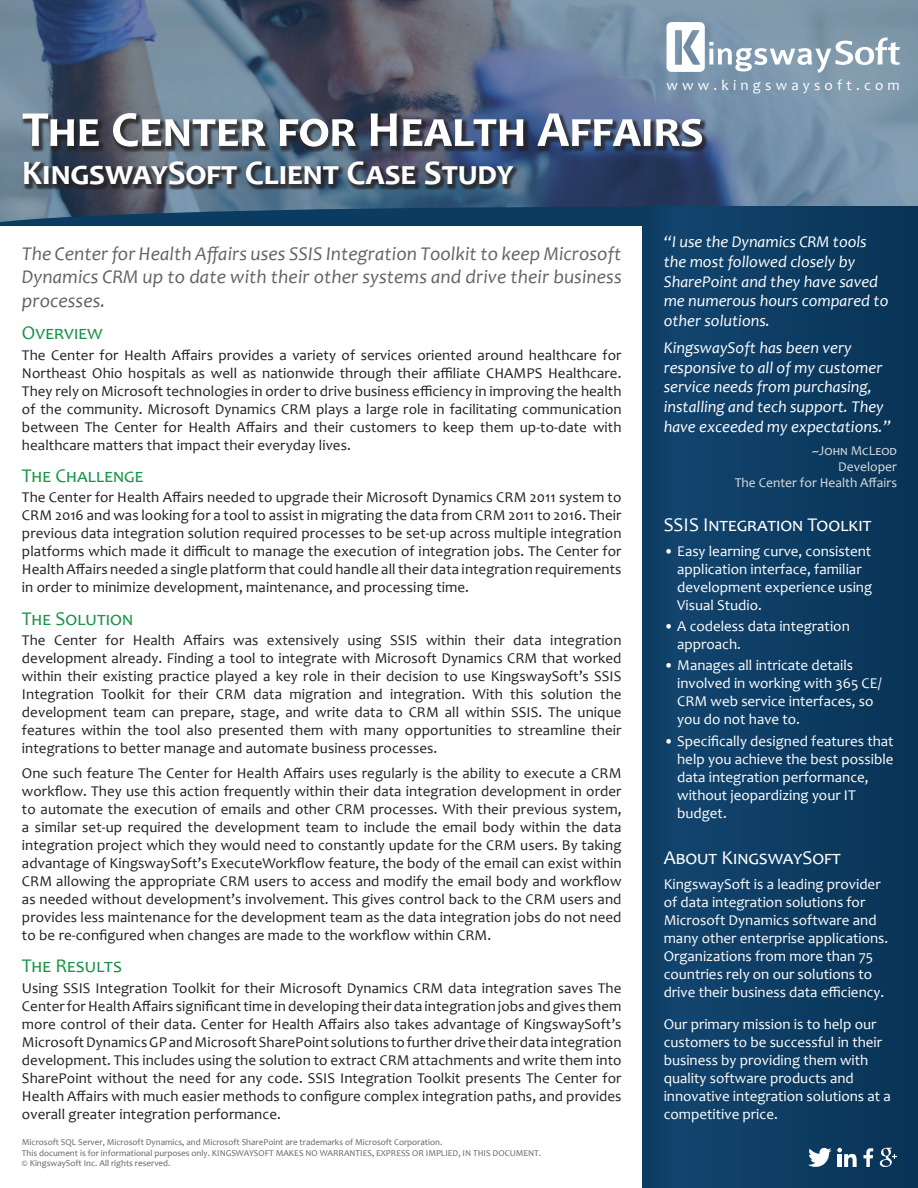
<style>
.page{position:relative;width:918px;height:1188px;background:#fff}
.page>*{position:absolute;margin:0;border:0;box-sizing:border-box;transform-origin:0 0}
.t1{font:700 51px "Candara";color:#fff}
.t2{font:700 34.5px "Candara";color:#fff}
.t3{font:italic 19.5px/23.4px "Candara";letter-spacing:.005em;color:#636366;text-align:justify}
.t4{font:19.5px "Candara";letter-spacing:.005em;color:#199346}
.t5{font:19.5px "Candara";color:#fff}
.t6{font:italic 16.5px/19.8px "Candara";color:#fff}
.t7{font:15px/18px "Candara";letter-spacing:.005em;color:#231f20;text-align:justify}
.t8{font:15px/18px "Candara";color:#fff}
.t9{font:15px "Candara";letter-spacing:.28em;color:#fff}
.t10{font:13.5px/16.2px "Candara";color:#dcdddf;text-align:right}
.t11{font:9px "Candara";color:#636366}
</style>
<div class="page">
<img style="left:0;top:0;width:918px;height:207px">
<svg style="left:0;top:207px;width:643px;height:19px;background:#1a4567"></svg>
<div style="left:643px;top:207px;width:275px;height:981px;background:#0c3d63"></div>
<div style="left:23px;top:160px;width:496px;height:30px;background:#231f20;opacity:.75"></div>
<svg style="left:667px;top:22px;width:233px;height:51px"></svg>
<svg style="left:863px;top:1148px;width:10px;height:19px"></svg>
<svg style="left:879px;top:1148px;width:18px;height:19px"></svg>
<svg style="left:808px;top:1147px;width:49px;height:20px"></svg>
<div style="left:21px;top:112px;width:687px;height:40px;background:#231f20;opacity:.75"></div>
<p class="t9" style="left:667px;top:75px;width:235px">www.kingswaysoft.com</p>
<p class="t1" style="left:22px;top:97px;width:683px">The Center for Health Affairs</p>
<p class="t2" style="left:22px;top:152px;width:493px">KingswaySoft Client Case Study</p>
<p class="t3" style="left:22px;top:242px;width:601px">The Center for Health Affairs uses SSIS Integration Toolkit to keep Microsoft Dynamics CRM up to date with their other systems and drive their business processes.</p>
<p class="t4" style="left:22px;top:321px;width:82px">Overview</p>
<p class="t7" style="left:22px;top:346px;width:601px">The Center for Health Affairs provides a variety of services oriented around healthcare for Northeast Ohio hospitals as well as nationwide through their affiliate CHAMPS Healthcare.<br>They rely on Microsoft technologies in order to drive business efficiency in improving the health of the community. Microsoft Dynamics CRM plays a large role in facilitating communication between The Center for Health Affairs and their customers to keep them up-to-date with healthcare matters that impact their everyday lives.</p>
<p class="t4" style="left:22px;top:463px;width:123px">The Challenge</p>
<p class="t7" style="left:22px;top:488px;width:601px">The Center for Health Affairs needed to upgrade their Microsoft Dynamics CRM 2011 system to CRM 2016 and was looking for a tool to assist in migrating the data from CRM 2011 to 2016. Their previous data integration solution required processes to be set-up across multiple integration platforms which made it difficult to manage the execution of integration jobs. The Center for Health Affairs needed a single platform that could handle all their data integration requirements in order to minimize development, maintenance, and processing time.</p>
<p class="t4" style="left:22px;top:606px;width:113px">The Solution</p>
<p class="t7" style="left:22px;top:631px;width:601px">The Center for Health Affairs was extensively using SSIS within their data integration development already. Finding a tool to integrate with Microsoft Dynamics CRM that worked within their existing practice played a key role in their decision to use KingswaySoft’s SSIS Integration Toolkit for their CRM data migration and integration. With this solution the development team can prepare, stage, and write data to CRM all within SSIS. The unique features within the tool also presented them with many opportunities to streamline their integrations to better manage and automate business processes.</p>
<p class="t7" style="left:22px;top:764px;width:601px">One such feature The Center for Health Affairs uses regularly is the ability to execute a CRM workflow. They use this action frequently within their data integration development in order to automate the execution of emails and other CRM processes. With their previous system, a similar set-up required the development team to include the email body within the data integration project which they would need to constantly update for the CRM users. By taking advantage of KingswaySoft’s ExecuteWorkflow feature, the body of the email can exist within CRM allowing the appropriate CRM users to access and modify the email body and workflow as needed without development’s involvement. This gives control back to the CRM users and provides less maintenance for the development team as the data integration jobs do not need to be re-configured when changes are made to the workflow within CRM.</p>
<p class="t4" style="left:22px;top:954px;width:101px">The Results</p>
<p class="t7" style="left:22px;top:979px;width:601px">Using SSIS Integration Toolkit for their Microsoft Dynamics CRM data integration saves The Center for Health Affairs significant time in developing their data integration jobs and gives them more control of their data. Center for Health Affairs also takes advantage of KingswaySoft’s Microsoft Dynamics GP and Microsoft SharePoint solutions to further drive their data integration development. This includes using the solution to extract CRM attachments and write them into SharePoint without the need for any code. SSIS Integration Toolkit presents The Center for Health Affairs with much easier methods to configure complex integration paths, and provides overall greater integration performance.</p>
<p class="t11" style="left:22px;top:1137px;width:422px">Microsoft SQL Server, Microsoft Dynamics, and Microsoft SharePoint are trademarks of Microsoft Corporation.</p>
<p class="t11" style="left:22px;top:1147px;width:521px">This document is for informational purposes only. KINGSWAYSOFT MAKES NO WARRANTIES, EXPRESS OR IMPLIED, IN THIS DOCUMENT.</p>
<p class="t11" style="left:22px;top:1158px;width:150px">© KingswaySoft Inc. All rights reserved.</p>
<p class="t6" style="left:664px;top:232px;width:226px">“I use the Dynamics CRM tools the most followed closely by<br>SharePoint and they have saved me numerous hours compared to other solutions.</p>
<p class="t6" style="left:664px;top:337px;width:229px">KingswaySoft has been very responsive to all of my customer service needs from purchasing, installing and tech support. They have exceeded my expectations.”</p>
<p class="t10" style="left:812px;top:442px;width:86px">~John McLeod</p>
<p class="t10" style="left:735px;top:459px;width:164px">Developer<br>The Center for Health Affairs</p>
<p class="t5" style="left:664px;top:512px;width:208px">SSIS Integration Toolkit</p>
<p class="t8" style="left:677px;top:542px;width:196px;text-indent:-14px">• Easy learning curve, consistent application interface, familiar development experience using<br>Visual Studio.</p>
<p class="t8" style="left:677px;top:617px;width:174px;text-indent:-14px">• A codeless data integration approach.</p>
<p class="t8" style="left:677px;top:656px;width:206px;text-indent:-14px">• Manages all intricate details involved in working with 365 CE/<br>CRM web service interfaces, so you do not have to.</p>
<p class="t8" style="left:677px;top:732px;width:218px;text-indent:-14px">• Specifically designed features that help you achieve the best possible data integration performance, without jeopardizing your IT budget.</p>
<p class="t5" style="left:664px;top:846px;width:177px">About KingswaySoft</p>
<p class="t8" style="left:664px;top:875px;width:226px">KingswaySoft is a leading provider of data integration solutions for Microsoft Dynamics software and many other enterprise applications.<br>Organizations from more than 75 countries rely on our solutions to drive their business data efficiency.</p>
<p class="t8" style="left:664px;top:1015px;width:229px">Our primary mission is to help our customers to be successful in their business by providing them with quality software products and innovative integration solutions at a competitive price.</p>
</div>
